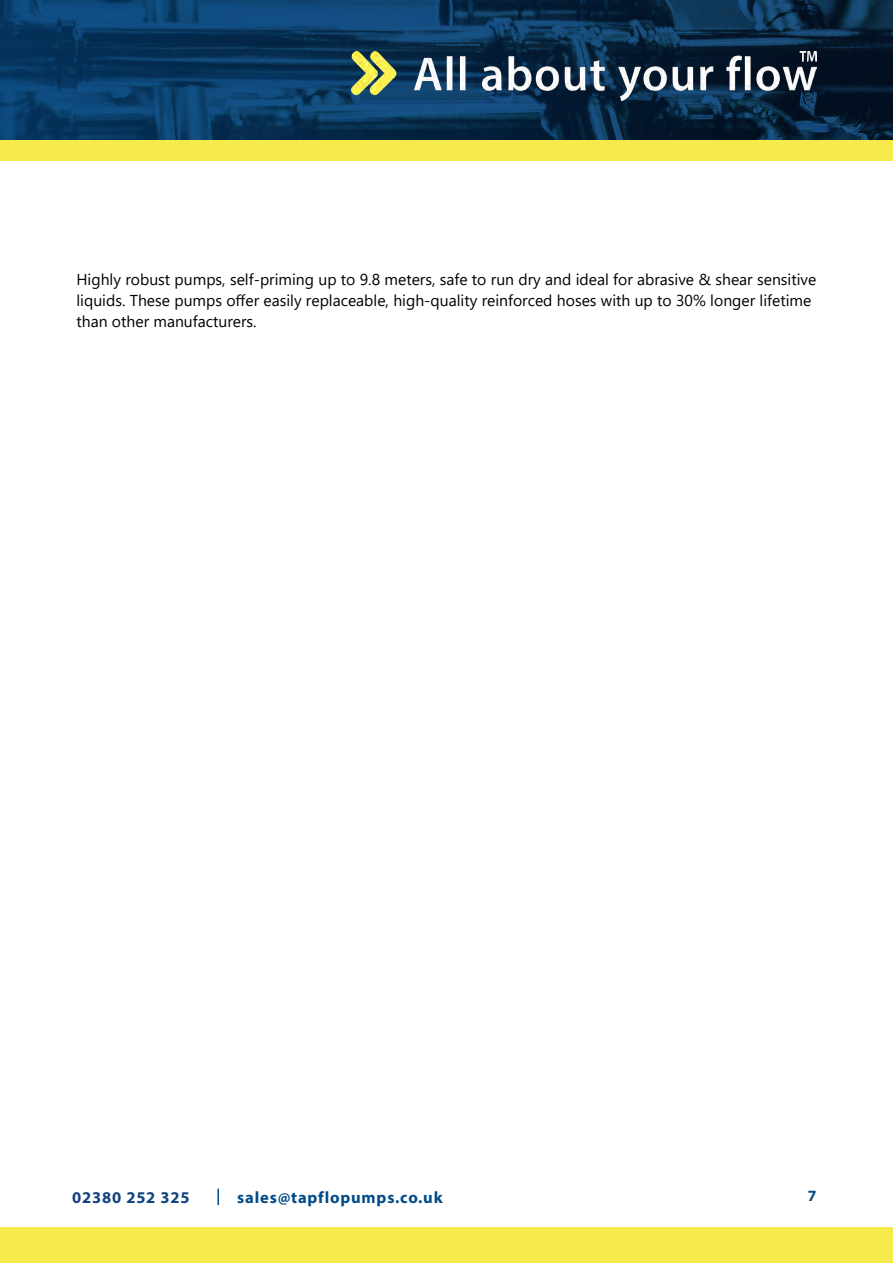
<style>
.page{position:relative;width:893px;height:1263px;background:#fff}
.page>*{position:absolute;margin:0;border:0;box-sizing:border-box;transform-origin:0 0}
.t1{font:700 16.5px "Myriad Pro";letter-spacing:.05em;color:#004b87}
.t2{font:700 16.5px "Myriad Pro";letter-spacing:.05em;color:#134380}
.t3{font:15.75px/21px "Segoe UI";color:#000}
.t4{font:700 15.75px "Myriad Pro";color:#054b86}
</style>
<div class="page">
<svg style="left:823px;top:0;width:70px;height:140px;background:#061c31"></svg>
<svg style="left:0;top:0;width:823px;height:140px;background:#0a365c"></svg>
<div style="left:0;top:140px;width:893px;height:21px;background:#f6ea4d"></div>
<div style="left:0;top:1227px;width:893px;height:36px;background:#f6ea4d"></div>
<img style="left:352px;top:51px;width:464px;height:49px">
<svg style="left:217px;top:1189px;width:2px;height:16px"></svg>
<p class="t3" style="left:76px;top:267px;width:741px">Highly robust pumps, self-priming up to 9.8 meters, safe to run dry and ideal for abrasive &amp; shear sensitive liquids. These pumps offer easily replaceable, high-quality reinforced hoses with up to 30% longer lifetime than other manufacturers.</p>
<p class="t2" style="left:72px;top:1187px;width:119px">02380 252 325</p>
<p class="t1" style="left:237px;top:1187px;width:207px">sales@tapflopumps.co.uk</p>
<p class="t4" style="left:808px;top:1186px;width:10px">7</p>
</div>
